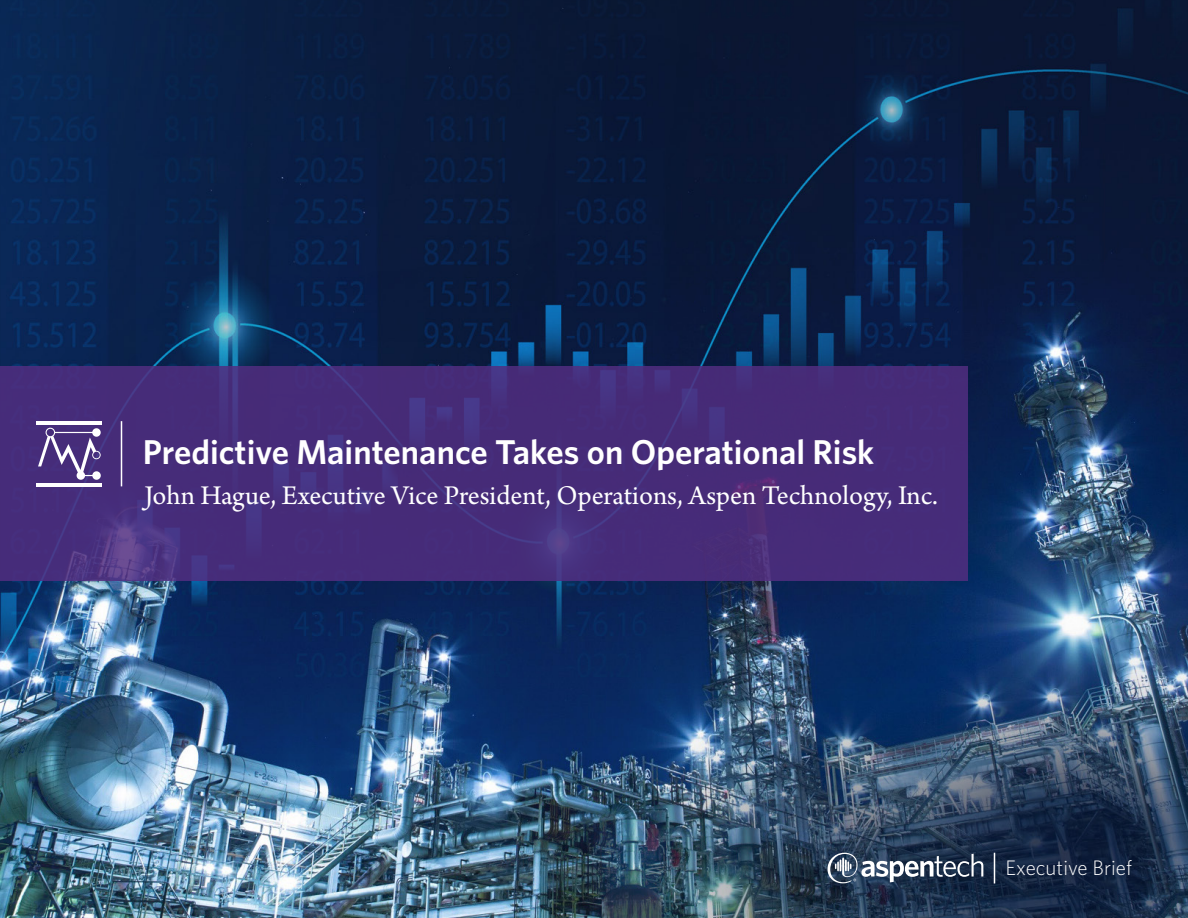
<style>
.page{position:relative;width:1188px;height:918px;background:#fff}
.page>*{position:absolute;margin:0;border:0;box-sizing:border-box;transform-origin:0 0}
.t1{font:600 34.5px "Whitney";color:#fff}
.t2{font:28.5px "Arno Pro";color:#fff}
.t3{font:300 21px "Whitney";color:#fff}
</style>
<div class="page">
<img style="left:0;top:0;width:1188px;height:918px">
<svg style="left:828px;top:853px;width:155px;height:30px"></svg>
<hr style="left:994px;top:853px;width:1px;height:31px;background:#fff">
<div style="left:0;top:366px;width:968px;height:215px;background:#462c79"></div>
<hr style="left:37px;top:421px;width:65px;height:3px;background:#fff">
<hr style="left:37px;top:483px;width:65px;height:3px;background:#fff">
<svg style="left:38px;top:428px;width:63px;height:52px"></svg>
<hr style="left:121px;top:421px;width:1px;height:65px;background:#fff">
<p class="t1" style="left:143px;top:429px;width:733px">Predictive Maintenance Takes on Operational Risk</p>
<p class="t2" style="left:144px;top:479px;width:795px">John Hague, Executive Vice President, Operations, Aspen Technology, Inc.</p>
<p class="t3" style="left:1006px;top:854px;width:128px">Executive Brief</p>
</div>
